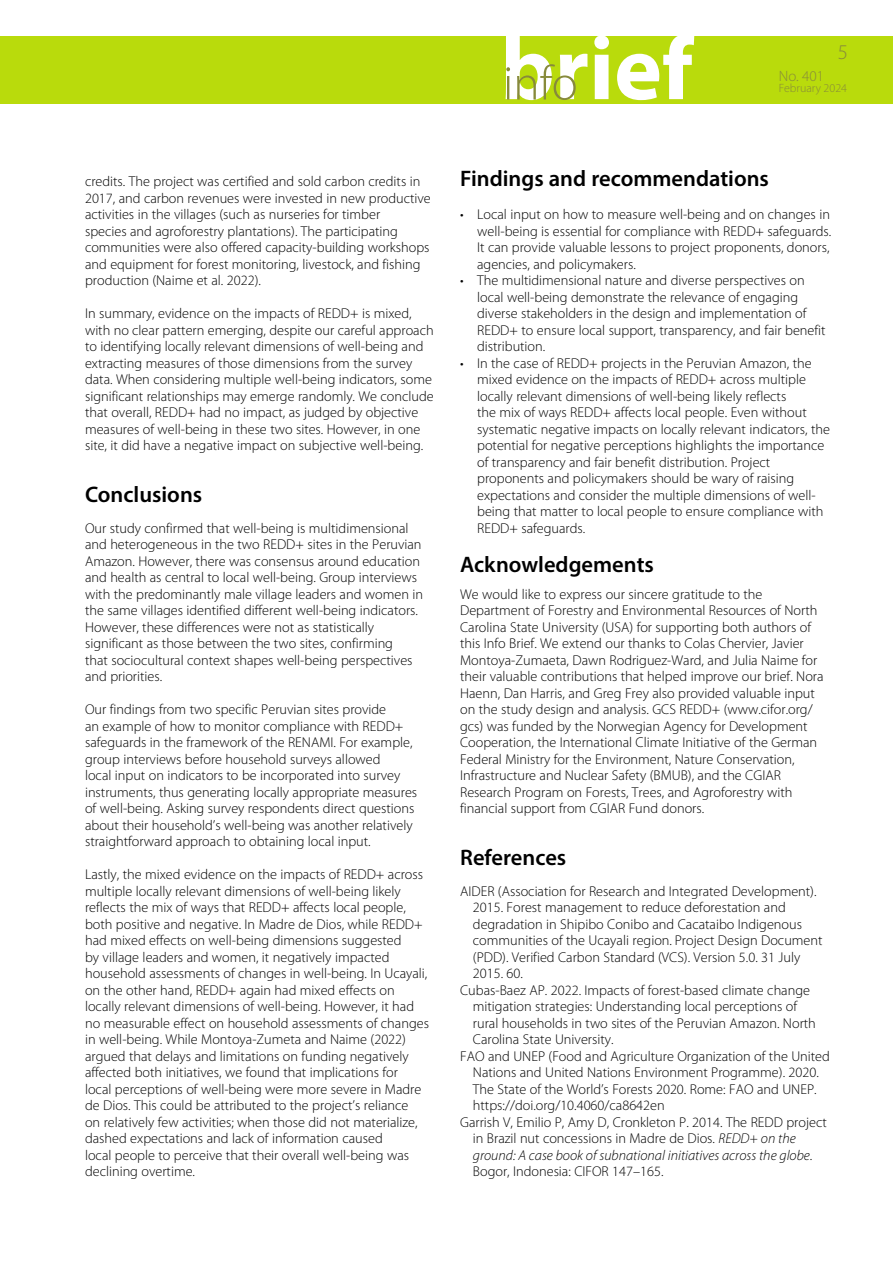
<style>
.page{position:relative;width:893px;height:1263px;background:#fff}
.page>*{position:absolute;margin:0;border:0;box-sizing:border-box;transform-origin:0 0}
.t1{font:600 22.5px "Myriad Pro";color:#000}
.t2{font:300 21px "Myriad Pro";color:#878a3b}
.t3{font:300 15px "Myriad Pro";color:#878a3b}
.t4{font:300 14.25px/16.5px "Myriad Pro";color:#000}
.t5{font:italic 300 14.25px "Myriad Pro";color:#000}
.t6{font:300 12px "Myriad Pro";color:#878a3b}
.s1{font-style:italic}
.s2{font-style:normal}
</style>
<div class="page">
<div style="left:0;top:36px;width:893px;height:67px;background:#b9db0c"></div>
<svg style="left:506px;top:36px;width:188px;height:64px"></svg>
<h2 class="t2" style="left:838px;top:40px;width:12px">5</h2>
<p class="t3" style="left:779px;top:68px;width:47px">No. 401</p>
<p class="t6" style="left:779px;top:82px;width:70px">February 2024</p>
<p class="t4" style="left:85px;top:173px;width:347px">credits. The project was certified and sold carbon credits in 2017, and carbon revenues were invested in new productive activities in the villages (such as nurseries for timber<br>species and agroforestry plantations). The participating communities were also offered capacity-building workshops and equipment for forest monitoring, livestock, and fishing production (Naime et al. 2022).</p>
<p class="t4" style="left:85px;top:305px;width:350px">In summary, evidence on the impacts of REDD+ is mixed, with no clear pattern emerging, despite our careful approach to identifying locally relevant dimensions of well-being and extracting measures of those dimensions from the survey data. When considering multiple well-being indicators, some significant relationships may emerge randomly. We conclude that overall, REDD+ had no impact, as judged by objective measures of well-being in these two sites. However, in one site, it did have a negative impact on subjective well-being.</p>
<h1 class="t1" style="left:85px;top:480px;width:119px">Conclusions</h1>
<p class="t4" style="left:85px;top:520px;width:339px">Our study confirmed that well-being is multidimensional and heterogeneous in the two REDD+ sites in the Peruvian Amazon. However, there was consensus around education and health as central to local well-being. Group interviews with the predominantly male village leaders and women in the same villages identified different well-being indicators.<br>However, these differences were not as statistically significant as those between the two sites, confirming<br>that sociocultural context shapes well-being perspectives and priorities.</p>
<p class="t4" style="left:85px;top:701px;width:334px">Our findings from two specific Peruvian sites provide<br>an example of how to monitor compliance with REDD+ safeguards in the framework of the RENAMI. For example, group interviews before household surveys allowed<br>local input on indicators to be incorporated into survey instruments, thus generating locally appropriate measures of well-being. Asking survey respondents direct questions about their household’s well-being was another relatively straightforward approach to obtaining local input.</p>
<p class="t4" style="left:85px;top:866px;width:345px">Lastly, the mixed evidence on the impacts of REDD+ across multiple locally relevant dimensions of well-being likely reflects the mix of ways that REDD+ affects local people, both positive and negative. In Madre de Dios, while REDD+ had mixed effects on well-being dimensions suggested<br>by village leaders and women, it negatively impacted household assessments of changes in well-being. In Ucayali, on the other hand, REDD+ again had mixed effects on locally relevant dimensions of well-being. However, it had no measurable effect on household assessments of changes in well-being. While Montoya-Zumeta and Naime (2022) argued that delays and limitations on funding negatively affected both initiatives, we found that implications for<br>local perceptions of well-being were more severe in Madre de Dios. This could be attributed to the project’s reliance<br>on relatively few activities; when those did not materialize, dashed expectations and lack of information caused<br>local people to perceive that their overall well-being was declining overtime.</p>
<h1 class="t1" style="left:460px;top:164px;width:310px">Findings and recommendations</h1>
<p class="t4" style="left:477px;top:206px;width:356px;text-indent:-17px">• Local input on how to measure well-being and on changes in well-being is essential for compliance with REDD+ safeguards.<br>It can provide valuable lessons to project proponents, donors, agencies, and policymakers.</p>
<p class="t4" style="left:477px;top:272px;width:350px;text-indent:-17px">• The multidimensional nature and diverse perspectives on local well-being demonstrate the relevance of engaging diverse stakeholders in the design and implementation of REDD+ to ensure local support, transparency, and fair benefit distribution.</p>
<p class="t4" style="left:477px;top:355px;width:354px;text-indent:-17px">• In the case of REDD+ projects in the Peruvian Amazon, the mixed evidence on the impacts of REDD+ across multiple locally relevant dimensions of well-being likely reflects<br>the mix of ways REDD+ affects local people. Even without systematic negative impacts on locally relevant indicators, the potential for negative perceptions highlights the importance of transparency and fair benefit distribution. Project proponents and policymakers should be wary of raising expectations and consider the multiple dimensions of well&shy;being that matter to local people to ensure compliance with REDD+ safeguards.</p>
<h1 class="t1" style="left:460px;top:550px;width:195px">Acknowledgements</h1>
<p class="t4" style="left:460px;top:586px;width:365px">We would like to express our sincere gratitude to the Department of Forestry and Environmental Resources of North Carolina State University (USA) for supporting both authors of this Info Brief. We extend our thanks to Colas Chervier, Javier Montoya-Zumaeta, Dawn Rodriguez-Ward, and Julia Naime for their valuable contributions that helped improve our brief. Nora Haenn, Dan Harris, and Greg Frey also provided valuable input on the study design and analysis. GCS REDD+ (www.cifor.org/ gcs) was funded by the Norwegian Agency for Development Cooperation, the International Climate Initiative of the German Federal Ministry for the Environment, Nature Conservation, Infrastructure and Nuclear Safety (BMUB), and the CGIAR Research Program on Forests, Trees, and Agroforestry with financial support from CGIAR Fund donors.</p>
<h1 class="t1" style="left:460px;top:843px;width:108px">References</h1>
<p class="t4" style="left:460px;top:883px;width:358px">AIDER (Association for Research and Integrated Development).</p>
<p class="t4" style="left:473px;top:899px;width:314px">2015. Forest management to reduce deforestation and</p>
<p class="t4" style="left:473px;top:916px;width:331px">degradation in Shipibo Conibo and Cacataibo Indigenous</p>
<p class="t4" style="left:473px;top:932px;width:351px">communities of the Ucayali region. Project Design Document</p>
<p class="t4" style="left:473px;top:949px;width:329px">(PDD). Verified Carbon Standard (VCS). Version 5.0. 31 July</p>
<p class="t4" style="left:473px;top:965px;width:52px">2015. 60.</p>
<p class="t4" style="left:460px;top:982px;width:351px">Cubas-Baez AP. 2022. Impacts of forest-based climate change</p>
<p class="t4" style="left:473px;top:998px;width:326px">mitigation strategies: Understanding local perceptions of</p>
<p class="t4" style="left:473px;top:1015px;width:344px">rural households in two sites of the Peruvian Amazon. North</p>
<p class="t4" style="left:473px;top:1031px;width:142px">Carolina State University.</p>
<p class="t4" style="left:460px;top:1048px;width:371px">FAO and UNEP (Food and Agriculture Organization of the United</p>
<p class="t4" style="left:473px;top:1064px;width:347px">Nations and United Nations Environment Programme). 2020.</p>
<p class="t4" style="left:473px;top:1081px;width:345px">The State of the World’s Forests 2020. Rome: FAO and UNEP.</p>
<p class="t4" style="left:473px;top:1097px;width:193px">https://doi.org/10.4060/ca8642en</p>
<p class="t4" style="left:460px;top:1114px;width:368px">Garrish V, Emilio P, Amy D, Cronkleton P. 2014. The REDD project</p>
<p class="t4" style="left:473px;top:1130px;width:324px">in Brazil nut concessions in Madre de Dios. <span class="s1">REDD+ on the</span></p>
<p class="t5" style="left:473px;top:1146px;width:341px">ground: A case book of subnational initiatives across the globe<span class="s2">.</span></p>
<p class="t4" style="left:473px;top:1163px;width:192px">Bogor, Indonesia: CIFOR 147–165.</p>
</div>
